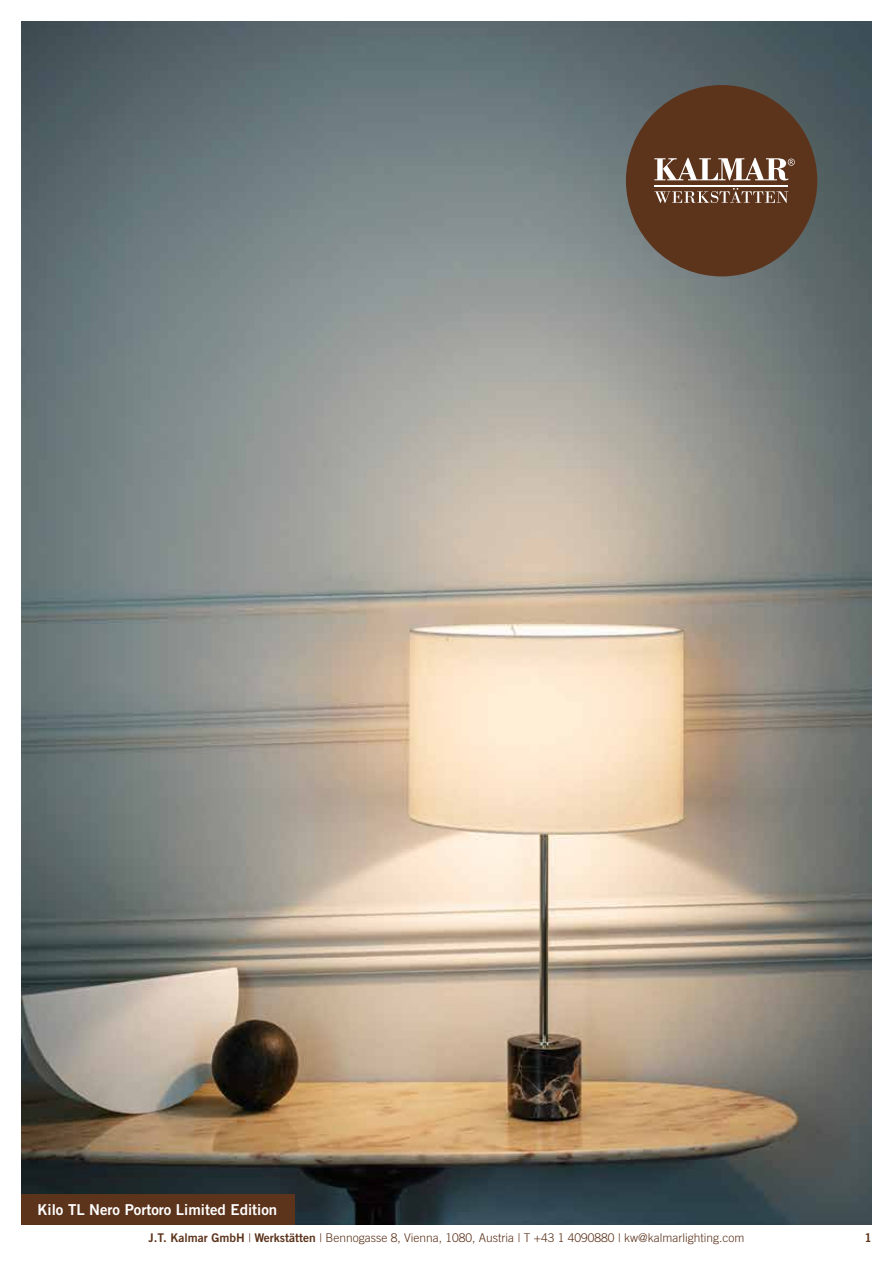
<style>
.page{position:relative;width:893px;height:1263px;background:#fff}
.page>*{position:absolute;margin:0;border:0;box-sizing:border-box;transform-origin:0 0}
.t1{font:15px "Trade Gothic LT Std Bd 2";color:#fff}
.t2{font:300 12px "Trade Gothic LT Std";color:#5c331b}
.t3{font:12px "Trade Gothic LT Std Bd 2";color:#5c331b}
.s1{font-family:"Trade Gothic LT Std Bd 2";font-weight:400}
</style>
<div class="page">
<img style="left:21px;top:21px;width:851px;height:1204px">
<div style="left:21px;top:1194px;width:274px;height:31px;background:#5c331b"></div>
<svg style="left:626px;top:85px;width:191px;height:191px;background:#664a39"></svg>
<p class="t1" style="left:38px;top:1200px;width:241px">Kilo TL Nero Portoro Limited Edition</p>
<p class="t2" style="left:148px;top:1230px;width:597px"><span class="s1">J.T. Kalmar GmbH</span> | <span class="s1">Werkstätten</span> | Bennogasse 8, Vienna, 1080, Austria | T +43 1 4090880 | kw@kalmarlighting.com</p>
<p class="t3" style="left:864px;top:1230px;width:9px">1</p>
</div>
